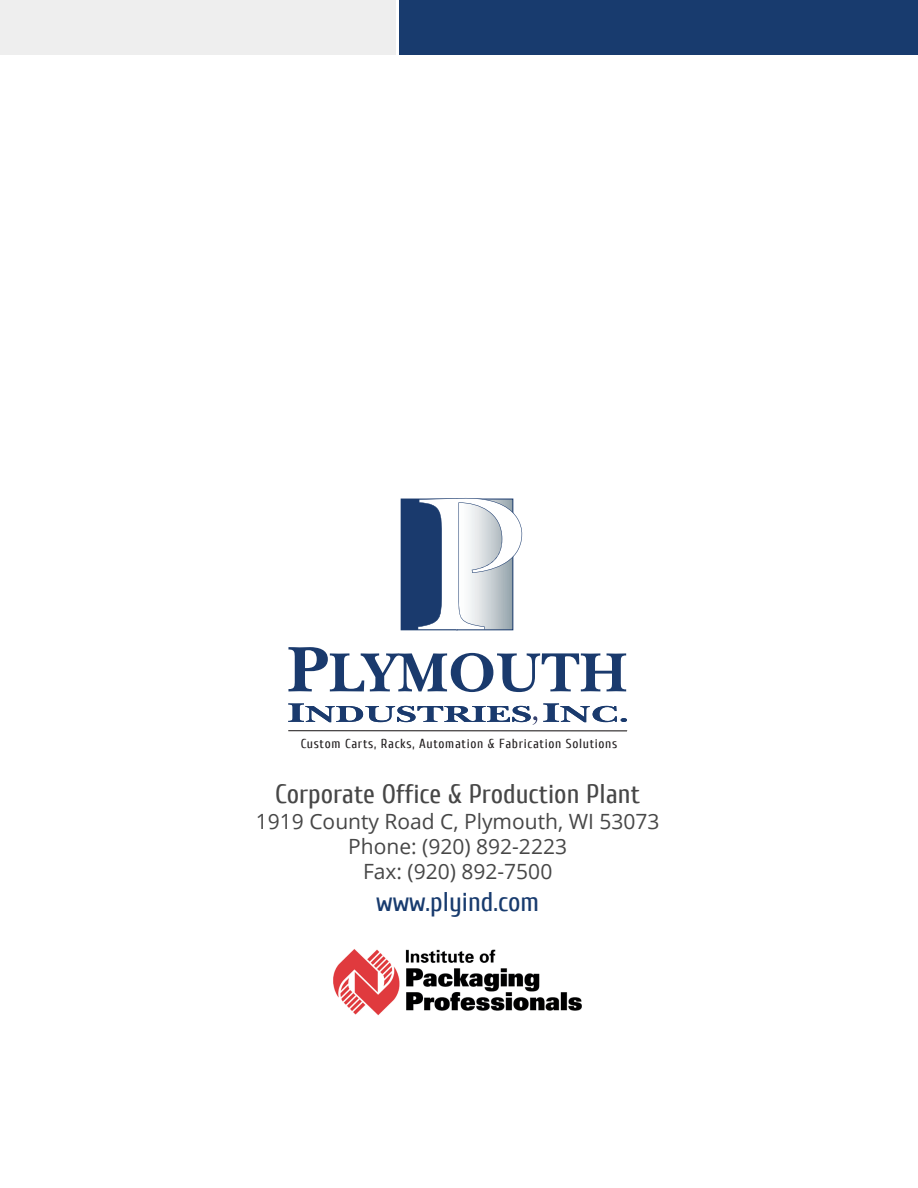
<style>
.page{position:relative;width:918px;height:1188px;background:#fff}
.page>*{position:absolute;margin:0;border:0;box-sizing:border-box;transform-origin:0 0}
.t1{font:27px "Cuprum";color:#474747}
.t2{font:27px "Cuprum";color:#183b6e}
.t3{font:21px "Open Sans";color:#474747}
.t4{font:13.05px "Cuprum";letter-spacing:.05em;color:#231f20}
</style>
<div class="page">
<div style="left:0;top:0;width:918px;height:55px;background:#eee"></div>
<div style="left:396px;top:0;width:522px;height:55px;background:#183b6e"></div>
<hr style="left:396px;top:0;width:2px;height:66px;background:#fff">
<img style="left:333px;top:949px;width:249px;height:67px">
<svg style="left:288px;top:647px;width:338px;height:45px"></svg>
<svg style="left:543px;top:703px;width:84px;height:19px"></svg>
<div style="left:401px;top:499px;width:56px;height:131px;background:#1a3a6d"></div>
<svg style="left:418px;top:498px;width:104px;height:132px"></svg>
<svg style="left:288px;top:703px;width:249px;height:22px"></svg>
<svg style="left:288px;top:731px;width:339px;height:1px"></svg>
<hr style="left:288px;top:730px;width:339px;height:1px;background:#231f20">
<p class="t4" style="left:301px;top:736px;width:318px">Custom Carts, Racks, Automation &amp; Fabrication Solutions</p>
<p class="t1" style="left:275px;top:779px;width:366px">Corporate Office &amp; Production Plant</p>
<p class="t3" style="left:256px;top:807px;width:405px">1919 County Road C, Plymouth, WI 53073</p>
<p class="t3" style="left:348px;top:832px;width:220px">Phone: (920) 892-2223</p>
<p class="t3" style="left:363px;top:857px;width:191px">Fax: (920) 892-7500</p>
<p class="t2" style="left:376px;top:887px;width:164px">www.plyind.com</p>
</div>
